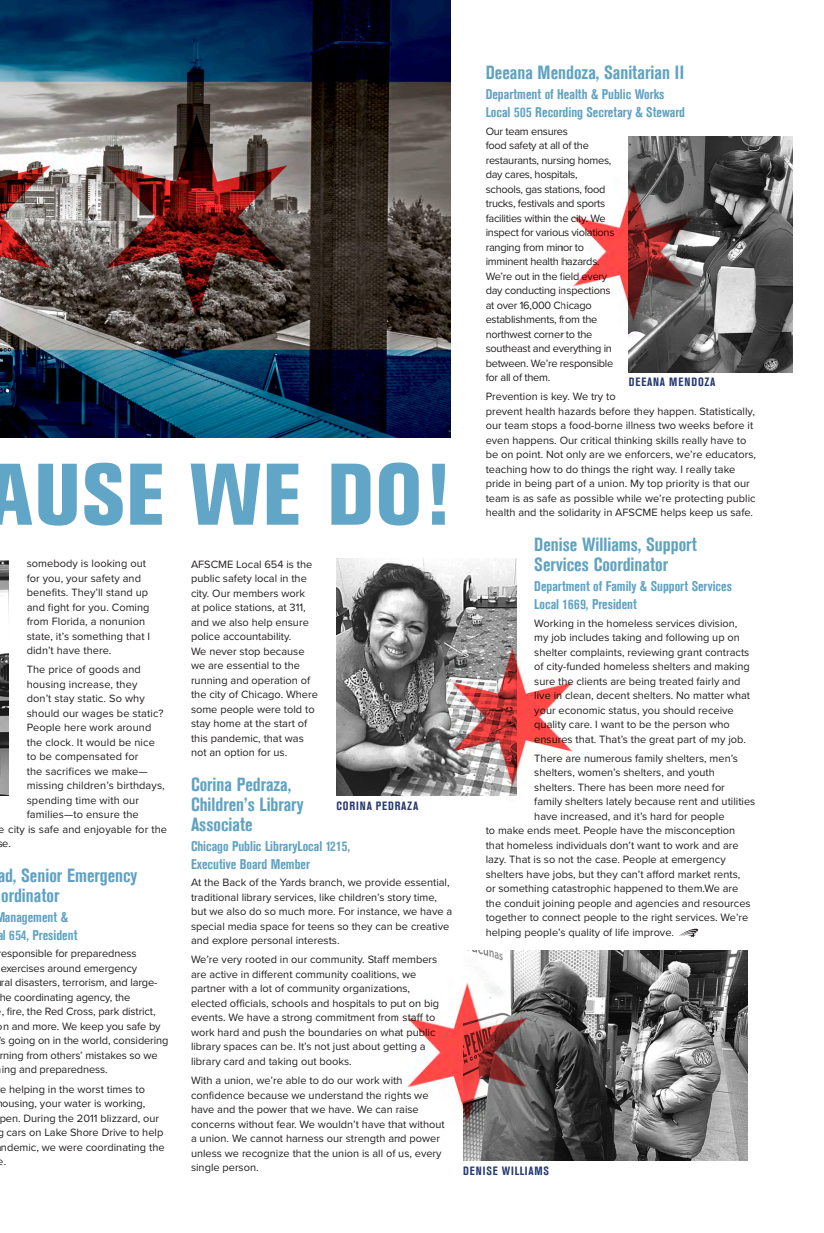
<style>
.page{position:relative;width:824px;height:1233px;background:#fff}
.page>*{position:absolute;margin:0;border:0;box-sizing:border-box;transform-origin:0 0}
.t1{font:800 condensed 86.4px "Akzidenz Grotesk BE";letter-spacing:.02em;color:#61a6c7}
.t2{font:700 condensed 19px/20px "Akzidenz Grotesk BE";color:#5fa2c2}
.t3{font:700 condensed 14px/18px "Akzidenz Grotesk BE";color:#5fa2c2}
.photo_captions{font:700 condensed 12px "Akzidenz Grotesk BE";letter-spacing:.075em;color:#263871}
.t4{font:11px/14.5px "Proxima Nova";color:#231f20}
.t5{font:11px/14.5px "Proxima Nova";letter-spacing:-.025em;color:#231f20}
</style>
<div class="page">
<svg style="left:679px;top:929px;width:19px;height:8px"></svg>
<img style="left:629px;top:137px;width:163px;height:235px">
<img style="left:463px;top:950px;width:284px;height:211px">
<img style="left:0;top:0;width:450px;height:438px">
<img style="left:336px;top:558px;width:180px;height:238px">
<img style="left:0;top:560px;width:9px;height:235px">
<img style="left:441px;top:639px;width:132px;height:157px">
<img style="left:573px;top:173px;width:143px;height:163px">
<img style="left:407px;top:974px;width:143px;height:163px">
<h1 class="t1" style="left:-13px;top:445px;width:463px">AUSE WE DO!</h1>
<p class="t4" style="left:27px;top:556px;width:125px">somebody is looking out for you, your safety and benefits. They’ll stand up and fight for you. Coming from Florida, a nonunion state, it’s something that I didn’t have there.</p>
<p class="t4" style="left:27px;top:662px;width:116px">The price of goods and</p>
<p class="t4" style="left:27px;top:676px;width:112px">housing increase, they</p>
<p class="t4" style="left:27px;top:691px;width:120px">don’t stay static. So why</p>
<p class="t4" style="left:27px;top:705px;width:138px">should our wages be static?</p>
<p class="t4" style="left:27px;top:720px;width:126px">People here work around</p>
<p class="t4" style="left:27px;top:734px;width:130px">the clock. It would be nice</p>
<p class="t4" style="left:27px;top:749px;width:113px">to be compensated for</p>
<p class="t4" style="left:27px;top:763px;width:122px">the sacrifices we make—</p>
<p class="t4" style="left:27px;top:778px;width:140px">missing children’s birthdays,</p>
<p class="t4" style="left:27px;top:792px;width:114px">spending time with our</p>
<p class="t4" style="left:27px;top:807px;width:113px">families—to ensure the</p>
<p class="t4" style="left:-1px;top:821px;width:170px">e city is safe and enjoyable for the</p>
<p class="t4" style="left:2px;top:836px;width:10px">e.</p>
<h2 class="t2" style="left:-2px;top:866px;width:141px">ad, Senior Emergency ordinator</h2>
<p class="t3" style="left:-5px;top:908px;width:84px">Management &amp; al 654, President</p>
<p class="t4" style="left:1px;top:946px;width:137px">esponsible for preparedness</p>
<p class="t4" style="left:1px;top:961px;width:138px">exercises around emergency</p>
<p class="t4" style="left:1px;top:975px;width:158px">ral disasters, terrorism, and large-</p>
<p class="t4" style="left:-1px;top:990px;width:132px">he coordinating agency, the</p>
<p class="t4" style="left:2px;top:1004px;width:155px">, fire, the Red Cross, park district,</p>
<p class="t4" style="left:-3px;top:1019px;width:165px">on and more. We keep you safe by</p>
<p class="t4" style="left:1px;top:1033px;width:169px">s going on in the world, considering</p>
<p class="t4" style="left:0;top:1048px;width:159px">rning from others’ mistakes so we</p>
<p class="t4" style="left:2px;top:1062px;width:107px">ing and preparedness.</p>
<p class="t4" style="left:0;top:1081px;width:146px">e helping in the worst times to</p>
<p class="t4" style="left:2px;top:1096px;width:145px">ousing, your water is working,</p>
<p class="t4" style="left:0;top:1110px;width:161px">pen. During the 2011 blizzard, our</p>
<p class="t4" style="left:-3px;top:1125px;width:167px">g cars on Lake Shore Drive to help</p>
<p class="t4" style="left:1px;top:1139px;width:165px">ndemic, we were coordinating the</p>
<p class="t4" style="left:-2px;top:1154px;width:10px">e.</p>
<p class="t4" style="left:191px;top:556px;width:128px">AFSCME Local 654 is the public safety local in the city. Our members work<br>at police stations, at 311, and we also help ensure police accountability.<br>We never stop because we are essential to the running and operation of the city of Chicago. Where some people were told to stay home at the start of this pandemic, that was not an option for us.</p>
<h2 class="t2" style="left:191px;top:774px;width:114px">Corina Pedraza,<br>Children’s Library<br>Associate</h2>
<p class="t3" style="left:191px;top:837px;width:160px">Chicago Public LibraryLocal 1215,<br>Executive Board Member</p>
<p class="t4" style="left:191px;top:875px;width:263px">At the Back of the Yards branch, we provide essential, traditional library services, like children’s story time, but we also do so much more. For instance, we have a special media space for teens so they can be creative and explore personal interests.</p>
<p class="t4" style="left:191px;top:952px;width:250px">We’re very rooted in our community. Staff members are active in different community coalitions, we partner with a lot of community organizations, elected officials, schools and hospitals to put on big events. We have a strong commitment from staff to work hard and push the boundaries on what public library spaces can be. It’s not just about getting a library card and taking out books.</p>
<p class="t4" style="left:191px;top:1073px;width:255px">With a union, we’re able to do our work with confidence because we understand the rights we have and the power that we have. We can raise concerns without fear. We wouldn’t have that without a union. We cannot harness our strength and power unless we recognize that the union is all of us, every single person.</p>
<p class="photo_captions" style="left:336px;top:799px;width:83px">CORINA PEDRAZA</p>
<h2 class="t2" style="left:485px;top:63px;width:200px">Deeana Mendoza, Sanitarian II</h2>
<p class="t3" style="left:485px;top:86px;width:201px">Department of Health &amp; Public Works<br>Local 505 Recording Secretary &amp; Steward</p>
<p class="t5" style="left:485px;top:124px;width:130px">Our team ensures<br>food safety at all of the restaurants, nursing homes, day cares, hospitals, schools, gas stations, food trucks, festivals and sports facilities within the city. We inspect for various violations ranging from minor to imminent health hazards.<br>We’re out in the field every day conducting inspections at over 16,000 Chicago establishments, from the northwest corner to the southeast and everything in between. We’re responsible for all of them.</p>
<p class="t4" style="left:485px;top:389px;width:272px">Prevention is key. We try to<br>prevent health hazards before they happen. Statistically, our team stops a food-borne illness two weeks before it even happens. Our critical thinking skills really have to be on point. Not only are we enforcers, we’re educators, teaching how to do things the right way. I really take pride in being part of a union. My top priority is that our team is as safe as possible while we’re protecting public health and the solidarity in AFSCME helps keep us safe.</p>
<h2 class="t2" style="left:534px;top:535px;width:164px">Denise Williams, Support<br>Services Coordinator</h2>
<p class="t3" style="left:534px;top:577px;width:199px">Department of Family &amp; Support Services<br>Local 1669, President</p>
<p class="t4" style="left:534px;top:615px;width:217px">Working in the homeless services division, my job includes taking and following up on shelter complaints, reviewing grant contracts of city-funded homeless shelters and making sure the clients are being treated fairly and live in clean, decent shelters. No matter what your economic status, you should receive quality care. I want to be the person who ensures that. That’s the great part of my job.</p>
<p class="t4" style="left:534px;top:750px;width:205px">There are numerous family shelters, men’s</p>
<p class="t4" style="left:534px;top:765px;width:182px">shelters, women’s shelters, and youth</p>
<p class="t4" style="left:534px;top:779px;width:192px">shelters. There has been more need for</p>
<p class="t4" style="left:534px;top:794px;width:222px">family shelters lately because rent and utilities</p>
<p class="t4" style="left:534px;top:808px;width:192px">have increased, and it’s hard for people</p>
<p class="t4" style="left:485px;top:823px;width:251px">to make ends meet. People have the misconception</p>
<p class="t4" style="left:485px;top:837px;width:254px">that homeless individuals don’t want to work and are</p>
<p class="t4" style="left:485px;top:852px;width:241px">lazy. That is so not the case. People at emergency</p>
<p class="t4" style="left:485px;top:866px;width:256px">shelters have jobs, but they can’t afford market rents,</p>
<p class="t4" style="left:485px;top:881px;width:254px">or something catastrophic happened to them.We are</p>
<p class="t4" style="left:485px;top:895px;width:266px">the conduit joining people and agencies and resources</p>
<p class="t4" style="left:485px;top:910px;width:264px">together to connect people to the right services. We’re</p>
<p class="t4" style="left:485px;top:924px;width:190px">helping people’s quality of life improve.</p>
<p class="photo_captions" style="left:629px;top:375px;width:88px">DEEANA MENDOZA</p>
<p class="photo_captions" style="left:463px;top:1164px;width:87px">DENISE WILLIAMS</p>
</div>
